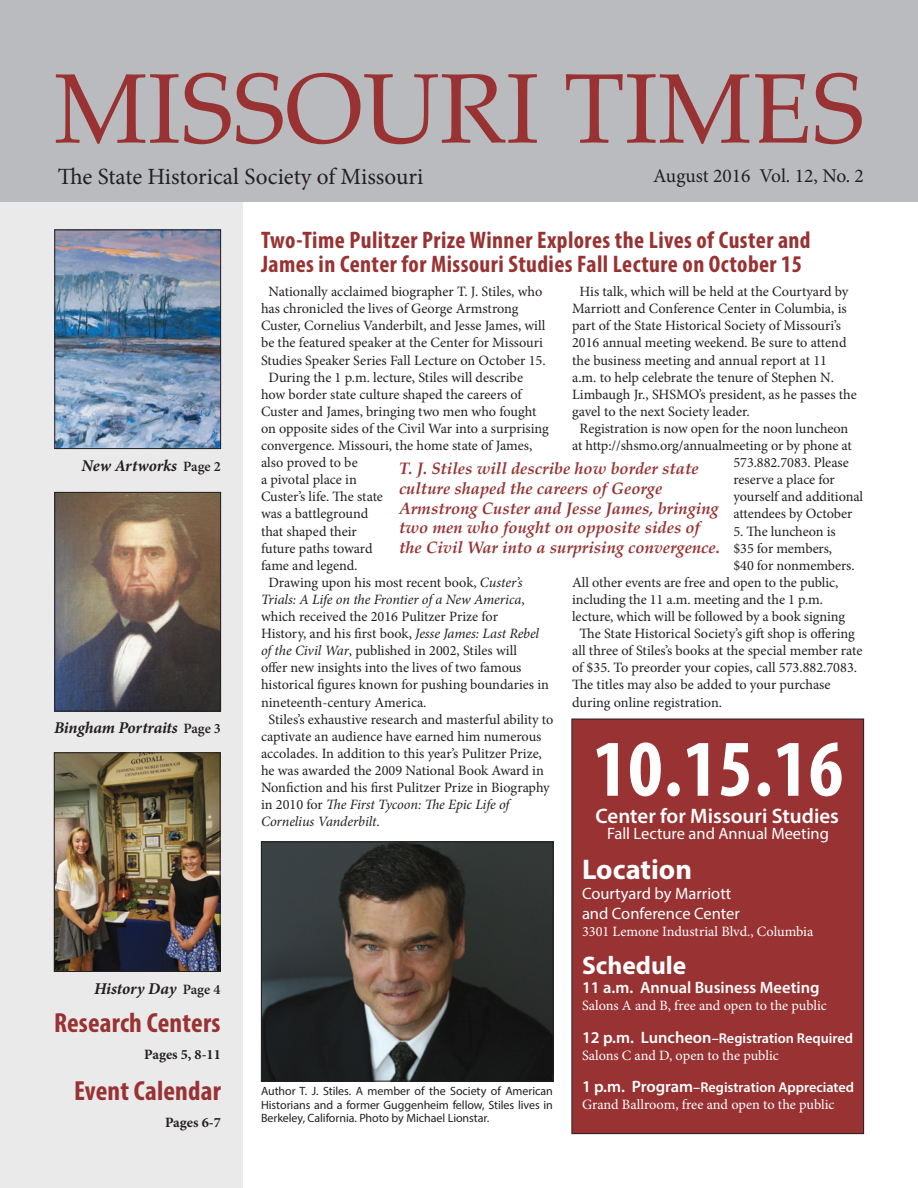
<style>
.page{position:relative;width:918px;height:1188px;background:#fff}
.page>*{position:absolute;margin:0;border:0;box-sizing:border-box;transform-origin:0 0}
.page_number{font:99px "Palatino Linotype";color:#993232}
.headlines{font:700 condensed 81px "Myriad Pro";color:#fff}
.t1{font:700 28.5px "Myriad Pro";color:#fff}
.t2{font:700 condensed 27.75px "Myriad Pro";letter-spacing:.005em;color:#993232}
.t3{font:700 25.5px "Myriad Pro";color:#fff}
.headlines-2{font:700 condensed 24px/24px "Myriad Pro";letter-spacing:.015em;color:#993232}
.page_number-2{font:23.25px "Minion Pro";color:#231f20}
.t4{font:600 21px "Myriad Pro";color:#fff}
.page_number-3{font:19.5px "Minion Pro";color:#231f20}
.body_copy{font:italic 700 16.5px/19.8px "Palatino Linotype";color:#993232}
.t5{font:16.5px "Myriad Pro";color:#fff}
.page_number-4{font:italic 700 16.5px "Minion Pro";letter-spacing:-.005em;color:#231f20}
.t6{font:600 16.5px "Myriad Pro";color:#fff}
.body_copy-2{font:14.25px/17.1px "Minion Pro";letter-spacing:-.005em;color:#231f20}
.t7{font:14.25px "Minion Pro";letter-spacing:-.005em;color:#fff}
.t8{font:600 14.25px "Myriad Pro";color:#fff}
.page_number-5{font:700 14.25px "Minion Pro";color:#231f20}
.t9{font:12px/13.5px "Myriad Pro";letter-spacing:-.005em;color:#231f20;text-align:justify}
.s1{font-weight:600;font-style:normal;font-size:14.25px}
.s2{font-style:italic}
.s3{font-size:16.5px}
</style>
<div class="page">
<div style="left:0;top:194px;width:242px;height:994px;background:#eaeaeb"></div>
<div style="left:0;top:0;width:918px;height:201px;background:#babbbe"></div>
<img style="left:56px;top:232px;width:163px;height:215px">
<div style="left:54px;top:230px;width:167px;height:219px;border:1px solid #231f20"></div>
<img style="left:56px;top:754px;width:162px;height:216px">
<div style="left:54px;top:752px;width:166px;height:220px;border:1px solid #231f20"></div>
<img style="left:56px;top:494px;width:163px;height:215px">
<div style="left:54px;top:492px;width:167px;height:219px;border:1px solid #231f20"></div>
<img style="left:263px;top:844px;width:289px;height:236px">
<div style="left:261px;top:842px;width:293px;height:240px;border:1px solid #231f20"></div>
<div style="left:572px;top:719px;width:292px;height:415px;background:#993232"></div>
<div style="left:572px;top:719px;width:292px;height:415px;border:1px solid #231f20"></div>
<p class="page_number" style="left:54px;top:39px;width:812px">MISSOURI TIMES</p>
<p class="page_number-2" style="left:58px;top:161px;width:367px">The State Historical Society of Missouri</p>
<p class="page_number-3" style="left:653px;top:163px;width:212px">August 2016 Vol. 12, No. 2</p>
<p class="page_number-4" style="left:82px;top:454px;width:141px">New Artworks <span class="s1">Page 2</span></p>
<p class="page_number-4" style="left:54px;top:716px;width:168px">Bingham Portraits <span class="s1">Page 3</span></p>
<p class="page_number-4" style="left:94px;top:977px;width:128px">History Day <span class="s1">Page 4</span></p>
<p class="t2" style="left:54px;top:1005px;width:168px">Research Centers</p>
<p class="page_number-5" style="left:144px;top:1044px;width:78px">Pages 5, 8-11</p>
<p class="t2" style="left:74px;top:1074px;width:148px">Event Calendar</p>
<p class="page_number-5" style="left:165px;top:1113px;width:57px">Pages 6-7</p>
<p class="headlines-2" style="left:261px;top:227px;width:551px">Two-Time Pulitzer Prize Winner Explores the Lives of Custer and<br>James in Center for Missouri Studies Fall Lecture on October 15</p>
<p class="body_copy-2" style="left:261px;top:283px;width:286px;text-indent:8px">Nationally acclaimed biographer T. J. Stiles, who has chronicled the lives of George Armstrong Custer, Cornelius Vanderbilt, and Jesse James, will be the featured speaker at the Center for Missouri Studies Speaker Series Fall Lecture on October 15.</p>
<p class="body_copy-2" style="left:261px;top:369px;width:289px;text-indent:7px">During the 1 p.m. lecture, Stiles will describe how border state culture shaped the careers of<br>Custer and James, bringing two men who fought on opposite sides of the Civil War into a surprising convergence. Missouri, the home state of James, also proved to be<br>a pivotal place in<br>Custer’s life. The state<br>was a battleground<br>that shaped their<br>future paths toward<br>fame and legend.</p>
<p class="body_copy-2" style="left:261px;top:574px;width:290px;text-indent:7px">Drawing upon his most recent book, <span class="s2">Custer’s Trials: A Life on the Frontier of a New America</span>, which received the 2016 Pulitzer Prize for<br>History, and his first book, <span class="s2">Jesse James: Last Rebel of the Civil War</span>, published in 2002, Stiles will<br>offer new insights into the lives of two famous historical figures known for pushing boundaries in nineteenth-century America.</p>
<p class="body_copy-2" style="left:261px;top:711px;width:294px;text-indent:7px">Stiles’s exhaustive research and masterful ability to captivate an audience have earned him numerous accolades. In addition to this year’s Pulitzer Prize, he was awarded the 2009 National Book Award in Nonfiction and his first Pulitzer Prize in Biography in 2010 for <span class="s2">The First Tycoon: The Epic Life of Cornelius Vanderbilt</span>.</p>
<p class="body_copy-2" style="left:572px;top:283px;width:286px;text-indent:7px">His talk, which will be held at the Courtyard by Marriott and Conference Center in Columbia, is part of the State Historical Society of Missouri’s 2016 annual meeting weekend. Be sure to attend the business meeting and annual report at 11<br>a.m. to help celebrate the tenure of Stephen N.<br>Limbaugh Jr., SHSMO’s president, as he passes the gavel to the next Society leader.</p>
<p class="body_copy-2" style="left:580px;top:420px;width:270px">Registration is now open for the noon luncheon</p>
<p class="body_copy-2" style="left:572px;top:437px;width:281px">at http://shsmo.org/annualmeeting or by phone at</p>
<p class="body_copy-2" style="left:734px;top:454px;width:117px">573.882.7083. Please</p>
<p class="body_copy-2" style="left:734px;top:471px;width:103px">reserve a place for</p>
<p class="body_copy-2" style="left:734px;top:488px;width:131px">yourself and additional</p>
<p class="body_copy-2" style="left:734px;top:505px;width:120px">attendees by October</p>
<p class="body_copy-2" style="left:734px;top:522px;width:104px">5. The luncheon is</p>
<p class="body_copy-2" style="left:734px;top:540px;width:100px">$35 for members,</p>
<p class="body_copy-2" style="left:734px;top:557px;width:123px">$40 for nonmembers.</p>
<p class="body_copy-2" style="left:572px;top:574px;width:268px">All other events are free and open to the public,</p>
<p class="body_copy-2" style="left:572px;top:591px;width:253px">including the 11 a.m. meeting and the 1 p.m.</p>
<p class="body_copy-2" style="left:572px;top:608px;width:275px">lecture, which will be followed by a book signing</p>
<p class="body_copy-2" style="left:572px;top:625px;width:292px;text-indent:7px">The State Historical Society’s gift shop is offering all three of Stiles’s books at the special member rate of $35. To preorder your copies, call 573.882.7083.<br>The titles may also be added to your purchase during online registration.</p>
<p class="body_copy" style="left:399px;top:458px;width:323px">T. J. Stiles will describe how border state culture shaped the careers of George Armstrong Custer and Jesse James, bringing two men who fought on opposite sides of the Civil War into a surprising convergence.</p>
<p class="headlines" style="left:593px;top:718px;width:252px">10.15.16</p>
<p class="t4" style="left:596px;top:802px;width:245px">Center for Missouri Studies</p>
<p class="t5" style="left:607px;top:823px;width:223px">Fall Lecture and Annual Meeting</p>
<p class="t9" style="left:261px;top:1084px;width:293px">Author T. J. Stiles. A member of the Society of American Historians and a former Guggenheim fellow, Stiles lives in Berkeley, California. Photo by Michael Lionstar.</p>
<p class="t1" style="left:582px;top:851px;width:112px">Location</p>
<p class="t5" style="left:582px;top:883px;width:151px">Courtyard by Marriott</p>
<p class="t5" style="left:582px;top:903px;width:159px">and Conference Center</p>
<p class="t7" style="left:582px;top:922px;width:233px">3301 Lemone Industrial Blvd., Columbia</p>
<p class="t3" style="left:582px;top:948px;width:106px">Schedule</p>
<p class="t6" style="left:582px;top:977px;width:239px">11 a.m. Annual Business Meeting</p>
<p class="t7" style="left:582px;top:996px;width:246px">Salons A and B, free and open to the public</p>
<p class="t8" style="left:582px;top:1029px;width:273px"><span class="s3">12 p.m. Luncheon</span>–Registration Required</p>
<p class="t7" style="left:582px;top:1046px;width:198px">Salons C and D, open to the public</p>
<p class="t8" style="left:582px;top:1079px;width:274px"><span class="s3">1 p.m. Program</span>–Registration Appreciated</p>
<p class="t7" style="left:582px;top:1095px;width:254px">Grand Ballroom, free and open to the public</p>
</div>
